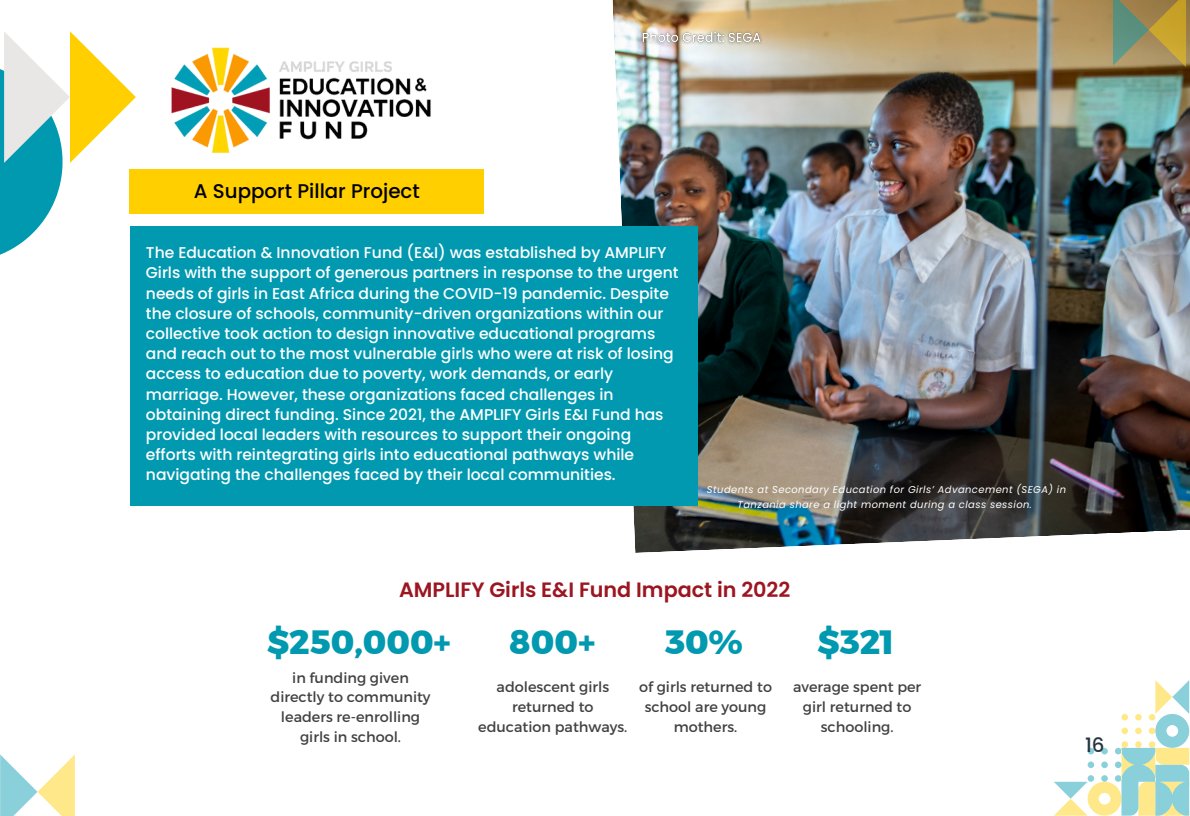
<style>
.page{position:relative;width:1190px;height:816px;background:#fff}
.page>*{position:absolute;margin:0;border:0;box-sizing:border-box;transform-origin:0 0}
.t1{font:700 33.6px "Kief Montaser Extra";color:#0099b0}
.t2{font:600 20.8px "Poppins";color:#9c1621}
.t3{font:500 19.8px "Poppins";color:#000}
.t4{font:500 19.8px "Poppins";color:#26363f}
.t5{font:500 15.6px/20.2px "Poppins";color:#fff}
.t6{font:14.4px/19.8px "Montserrat";color:#414042;text-align:center}
.t7{font:italic 10px/14.8px "Poppins";letter-spacing:.045em;color:#fff;text-align:center}
</style>
<div class="page">
<svg style="left:1054px;top:680px;width:135px;height:135px"></svg>
<img style="left:171px;top:47px;width:260px;height:106px">
<div style="left:130px;top:169px;width:354px;height:45px;background:#ffcf00"></div>
<img style="left:612px;top:0;width:578px;height:553px">
<svg style="left:0;top:31px;width:136px;height:224px"></svg>
<svg style="left:0;top:754px;width:75px;height:61px"></svg>
<div style="left:130px;top:226px;width:567px;height:280px;background:#0099b0"></div>
<img style="left:636px;top:26px;width:131px;height:24px">
<img style="left:1113px;top:0;width:77px;height:273px">
<p class="t3" style="left:194px;top:177px;width:227px">A Support Pillar Project</p>
<p class="t5" style="left:146px;top:243px;width:534px">The Education &amp; Innovation Fund (E&amp;I) was established by AMPLIFY Girls with the support of generous partners in response to the urgent needs of girls in East Africa during the COVID-19 pandemic. Despite the closure of schools, community-driven organizations within our collective took action to design innovative educational programs and reach out to the most vulnerable girls who were at risk of losing access to education due to poverty, work demands, or early marriage. However, these organizations faced challenges in obtaining direct funding. Since 2021, the AMPLIFY Girls E&amp;I Fund has provided local leaders with resources to support their ongoing efforts with reintegrating girls into educational pathways while navigating the challenges faced by their local communities.</p>
<p class="t7" style="left:707px;top:482px;width:361px">Students at Secondary Education for Girls’ Advancement (SEGA) in<br>Tanzania share a light moment during a class session.</p>
<p class="t2" style="left:399px;top:575px;width:393px">AMPLIFY Girls E&amp;I Fund Impact in 2022</p>
<p class="t1" style="left:267px;top:621px;width:185px">$250,000+</p>
<p class="t1" style="left:510px;top:621px;width:87px">800+</p>
<p class="t1" style="left:665px;top:621px;width:79px">30%</p>
<p class="t1" style="left:817px;top:621px;width:79px">$321</p>
<p class="t6" style="left:271px;top:667px;width:162px">in funding given directly to community leaders re-enrolling girls in school.</p>
<p class="t6" style="left:478px;top:677px;width:151px">adolescent girls returned to education pathways.</p>
<p class="t6" style="left:639px;top:677px;width:134px">of girls returned to school are young mothers.</p>
<p class="t6" style="left:793px;top:677px;width:130px">average spent per girl returned to schooling.</p>
<p class="t4" style="left:1085px;top:731px;width:21px">16</p>
</div>
